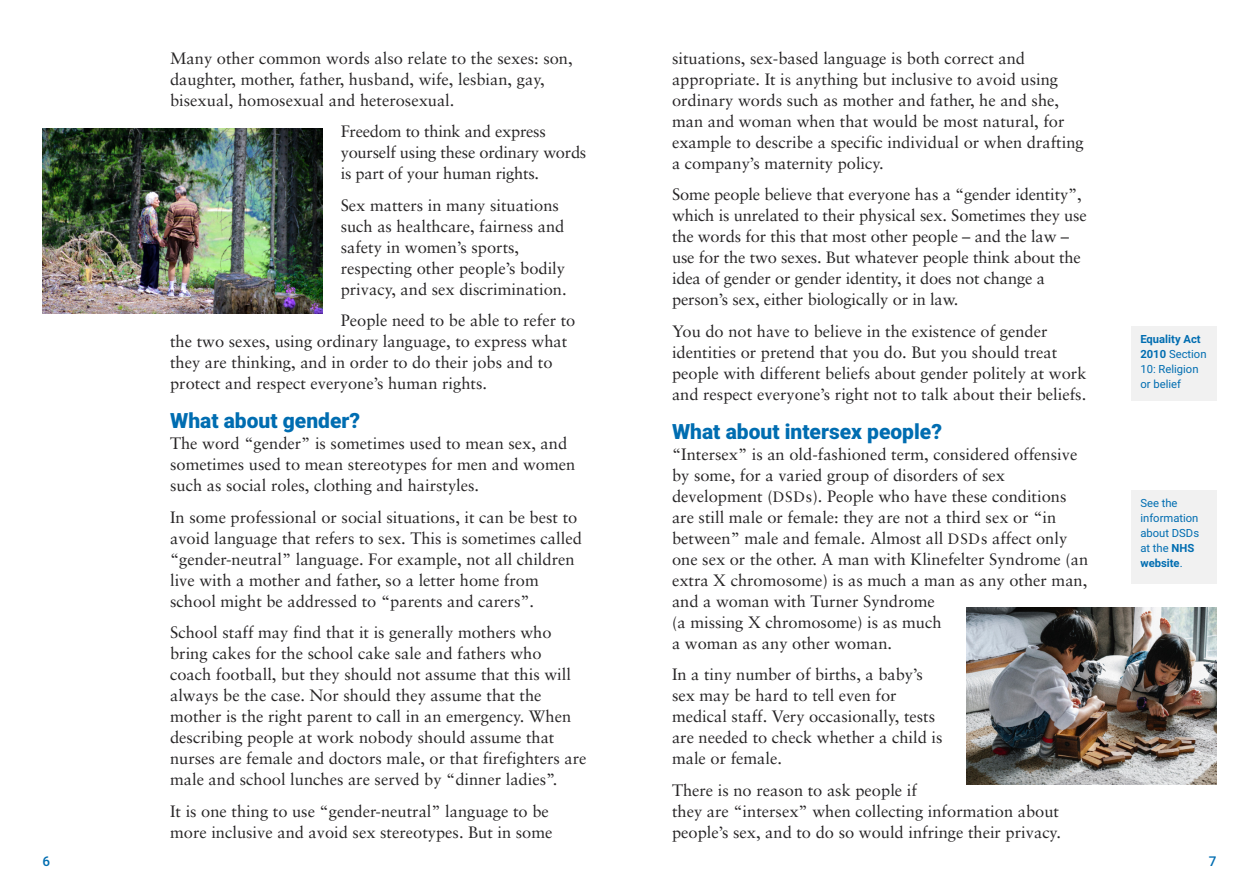
<style>
.page{position:relative;width:1259px;height:893px;background:#fff}
.page>*{position:absolute;margin:0;border:0;box-sizing:border-box;transform-origin:0 0}
.t1{font:900 21px "Roboto";color:#006db1}
.t2{font:16.5px/21px "Sabon";color:#272526}
.t3{font:500 13.5px "Roboto";color:#006db1}
.t4{font:11.25px/15px "Roboto";color:#006db1}
.s1{font-family:"Sabon Roman SC";font-size:15px}
.s2{font-weight:700}
</style>
<div class="page">
<div style="left:1131px;top:326px;width:85px;height:74px;background:#f1f1f1"></div>
<img style="left:43px;top:129px;width:280px;height:184px">
<img style="left:966px;top:608px;width:250px;height:177px">
<div style="left:1131px;top:490px;width:85px;height:93px;background:#f1f1f1"></div>
<p class="t2" style="left:170px;top:49px;width:404px">Many other common words also relate to the sexes: son, daughter, mother, father, husband, wife, lesbian, gay, bisexual, homosexual and heterosexual.</p>
<p class="t2" style="left:341px;top:122px;width:247px">Freedom to think and express yourself using these ordinary words is part of your human rights.</p>
<p class="t2" style="left:341px;top:196px;width:227px">Sex matters in many situations such as healthcare, fairness and safety in women’s sports, respecting other people’s bodily privacy, and sex discrimination.</p>
<p class="t2" style="left:170px;top:311px;width:407px;text-indent:171px">People need to be able to refer to the two sexes, using ordinary language, to express what they are thinking, and in order to do their jobs and to protect and respect everyone’s human rights.</p>
<p class="t1" style="left:170px;top:409px;width:191px">What about gender?</p>
<p class="t2" style="left:170px;top:434px;width:407px">The word “gender” is sometimes used to mean sex, and sometimes used to mean stereotypes for men and women such as social roles, clothing and hairstyles.</p>
<p class="t2" style="left:170px;top:508px;width:413px">In some professional or social situations, it can be best to avoid language that refers to sex. This is sometimes called “gender-neutral” language. For example, not all children live with a mother and father, so a letter home from school might be addressed to “parents and carers”.</p>
<p class="t2" style="left:170px;top:623px;width:418px">School staff may find that it is generally mothers who bring cakes for the school cake sale and fathers who coach football, but they should not assume that this will always be the case. Nor should they assume that the mother is the right parent to call in an emergency. When describing people at work nobody should assume that nurses are female and doctors male, or that firefighters are male and school lunches are served by “dinner ladies”.</p>
<p class="t2" style="left:170px;top:802px;width:384px">It is one thing to use “gender-neutral” language to be more inclusive and avoid sex stereotypes. But in some</p>
<p class="t2" style="left:672px;top:49px;width:413px">situations, sex-based language is both correct and appropriate. It is anything but inclusive to avoid using ordinary words such as mother and father, he and she, man and woman when that would be most natural, for example to describe a specific individual or when drafting a company’s maternity policy.</p>
<p class="t2" style="left:672px;top:185px;width:416px">Some people believe that everyone has a “gender identity”, which is unrelated to their physical sex. Sometimes they use the words for this that most other people – and the law – use for the two sexes. But whatever people think about the idea of gender or gender identity, it does not change a person’s sex, either biologically or in law.</p>
<p class="t2" style="left:672px;top:322px;width:416px">You do not have to believe in the existence of gender identities or pretend that you do. But you should treat people with different beliefs about gender politely at work and respect everyone’s right not to talk about their beliefs.</p>
<p class="t1" style="left:672px;top:419px;width:271px">What about intersex people?</p>
<p class="t2" style="left:672px;top:445px;width:418px">“Intersex” is an old-fashioned term, considered offensive by some, for a varied group of disorders of sex development (<span class="s1">DSD</span>s). People who have these conditions are still male or female: they are not a third sex or “in between” male and female. Almost all <span class="s1">DSD</span>s affect only one sex or the other. A man with Klinefelter Syndrome (an extra X chromosome) is as much a man as any other man, and a woman with Turner Syndrome<br>(a missing X chromosome) is as much<br>a woman as any other woman.</p>
<p class="t2" style="left:672px;top:665px;width:272px">In a tiny number of births, a baby’s sex may be hard to tell even for medical staff. Very occasionally, tests are needed to check whether a child is male or female.</p>
<p class="t2" style="left:672px;top:781px;width:390px">There is no reason to ask people if<br>they are “intersex” when collecting information about people’s sex, and to do so would infringe their privacy.</p>
<p class="t4" style="left:1140px;top:332px;width:68px"><span class="s2">Equality Act<br>2010</span> Section<br>10: Religion or belief</p>
<p class="t4" style="left:1140px;top:496px;width:60px">See the information about DSDs at the <span class="s2">NHS website</span>.</p>
<p class="t3" style="left:43px;top:854px;width:9px">6</p>
<p class="t3" style="left:1208px;top:854px;width:9px">7</p>
</div>
